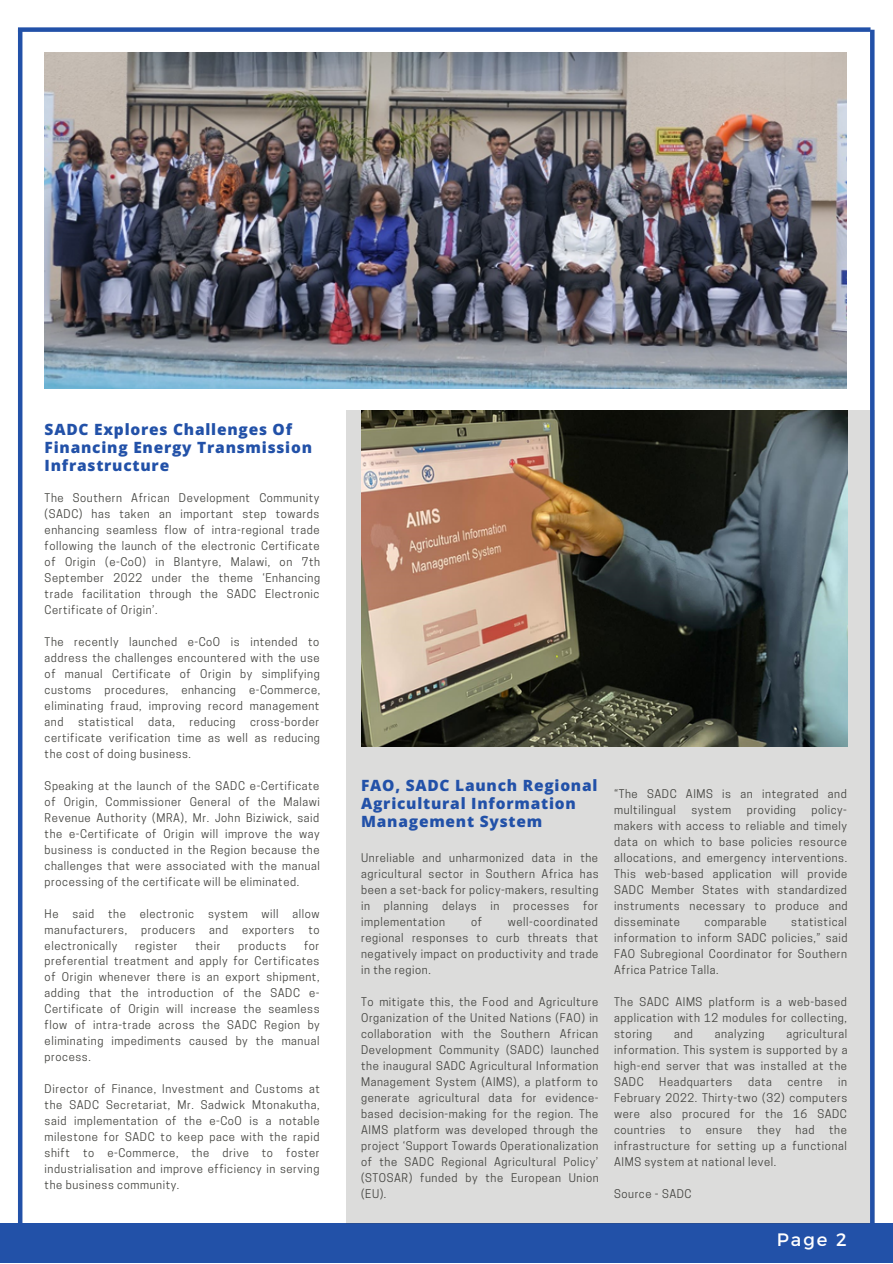
<style>
.page{position:relative;width:893px;height:1264px;background:#fff}
.page>*{position:absolute;margin:0;border:0;box-sizing:border-box;transform-origin:0 0}
.t1{font:18px "Montserrat";color:#fff}
.t2{font:800 15.45px/18px "Open Sans";letter-spacing:.05em;color:#2251a8}
.t3{font:11.25px/15.9px "Cooper Hewitt";letter-spacing:.05em;color:#444440;text-align:justify}
</style>
<div class="page">
<div style="left:0;top:1223px;width:892px;height:39px;background:#2251a8"></div>
<div style="left:345px;top:410px;width:529px;height:813px;background:#dcdcdb"></div>
<img style="left:45px;top:53px;width:801px;height:336px">
<img style="left:361px;top:410px;width:485px;height:336px">
<hr style="left:18px;top:30px;width:4px;height:1197px;background:#2251a8">
<hr style="left:870px;top:30px;width:4px;height:1197px;background:#2251a8">
<div style="left:18px;top:27px;width:852px;height:5px;background:#2251a8"></div>
<h2 class="t2" style="left:45px;top:420px;width:269px">SADC Explores Challenges Of<br>Financing Energy Transmission<br>Infrastructure</h2>
<p class="t3" style="left:45px;top:491px;width:277px">The Southern African Development Community (SADC) has taken an important step towards enhancing seamless flow of intra-regional trade following the launch of the electronic Certificate of Origin (e-CoO) in Blantyre, Malawi, on 7th September 2022 under the theme ‘Enhancing trade facilitation through the SADC Electronic Certificate of Origin’.</p>
<p class="t3" style="left:45px;top:635px;width:277px">The recently launched e-CoO is intended to address the challenges encountered with the use of manual Certificate of Origin by simplifying customs procedures, enhancing e-Commerce, eliminating fraud, improving record management and</p>
<p class="t3" style="left:45px;top:715px;width:277px;text-indent:205px">cross-border certificate verification time as well as reducing the cost of doing business.</p>
<p class="t3" style="left:45px;top:779px;width:277px">Speaking at the launch of the SADC e-Certificate of Origin, Commissioner General of the Malawi Revenue Authority (MRA), Mr. John Biziwick, said the e-Certificate of Origin will improve the way business is conducted in the Region because the challenges that were associated with the manual processing of the certificate will be eliminated.</p>
<p class="t3" style="left:45px;top:906px;width:276px">He said the electronic system will allow manufacturers, producers and exporters to electronically</p>
<p class="t3" style="left:78px;top:715px;width:57px">statistical</p>
<p class="t3" style="left:148px;top:715px;width:28px">data,</p>
<p class="t3" style="left:189px;top:715px;width:48px">reducing</p>
<p class="t3" style="left:45px;top:938px;width:276px;text-indent:259px">for preferential treatment and apply for Certificates of Origin whenever there is an export shipment, adding that the introduction of the SADC e-Certificate of Origin will increase the seamless flow of intra-trade across the SADC Region by eliminating impediments caused by the manual process.</p>
<p class="t3" style="left:45px;top:1082px;width:277px">Director of Finance, Investment and Customs at the SADC Secretariat, Mr. Sadwick Mtonakutha, said implementation of the e-CoO is a notable milestone for SADC to keep pace with the rapid shift to e-Commerce, the drive to foster industrialisation and improve efficiency in serving the business community.</p>
<p class="t3" style="left:135px;top:938px;width:44px">register</p>
<p class="t3" style="left:195px;top:938px;width:27px">their</p>
<p class="t3" style="left:238px;top:938px;width:50px">products</p>
<h2 class="t2" style="left:361px;top:776px;width:238px">FAO, SADC Launch Regional<br>Agricultural Information<br>Management System</h2>
<p class="t3" style="left:361px;top:851px;width:239px">Unreliable and unharmonized data in the agricultural sector in Southern Africa has been a set-back for policy-makers, resulting in planning delays in processes for implementation</p>
<p class="t3" style="left:471px;top:915px;width:12px">of</p>
<p class="t3" style="left:361px;top:915px;width:239px;text-indent:147px">well-coordinated regional responses to curb threats that negatively impact on productivity and trade in the region.</p>
<p class="t3" style="left:361px;top:995px;width:239px">To mitigate this, the Food and Agriculture Organization of the United Nations (FAO) in collaboration with the Southern African Development Community (SADC) launched the inaugural SADC Agricultural Information Management System (AIMS), a platform to generate agricultural data for evidence&shy;based decision-making for the region. The AIMS platform was developed through the project ‘Support Towards Operationalization of the SADC Regional Agricultural Policy’ (STOSAR) funded by the European Union (EU).</p>
<p class="t3" style="left:614px;top:787px;width:234px">“The SADC AIMS is an integrated and multilingual</p>
<p class="t3" style="left:614px;top:803px;width:235px;text-indent:197px">policy&shy;makers with access to reliable and timely data on which to base policies resource allocations, and emergency interventions.<br>This web-based application will provide SADC Member States with standardized instruments necessary to produce and disseminate</p>
<p class="t3" style="left:691px;top:803px;width:41px">system</p>
<p class="t3" style="left:746px;top:803px;width:51px">providing</p>
<p class="t3" style="left:614px;top:915px;width:235px;text-indent:177px">statistical information to inform SADC policies,” said FAO Subregional Coordinator for Southern Africa Patrice Talla.</p>
<p class="t3" style="left:614px;top:995px;width:234px">The SADC AIMS platform is a web-based application with 12 modules for collecting, storing</p>
<p class="t3" style="left:704px;top:915px;width:64px">comparable</p>
<p class="t3" style="left:614px;top:1027px;width:235px;text-indent:172px">agricultural information. This system is supported by a high-end server that was installed at the SADC</p>
<p class="t3" style="left:674px;top:1027px;width:20px">and</p>
<p class="t3" style="left:714px;top:1027px;width:51px">analyzing</p>
<p class="t3" style="left:659px;top:1074px;width:75px">Headquarters</p>
<p class="t3" style="left:748px;top:1074px;width:25px">data</p>
<p class="t3" style="left:787px;top:1074px;width:37px">centre</p>
<p class="t3" style="left:614px;top:1074px;width:235px;text-indent:224px">in February 2022. Thirty-two (32) computers were also procured for the 16 SADC countries</p>
<p class="t3" style="left:614px;top:1122px;width:234px;text-indent:215px">the infrastructure for setting up a functional AIMS system at national level.</p>
<p class="t3" style="left:614px;top:1186px;width:79px">Source - SADC</p>
<p class="t3" style="left:680px;top:1122px;width:13px">to</p>
<p class="t3" style="left:705px;top:1122px;width:38px">ensure</p>
<p class="t3" style="left:757px;top:1122px;width:25px">they</p>
<p class="t3" style="left:795px;top:1122px;width:20px">had</p>
<h1 class="t1" style="left:776px;top:1227px;width:71px">Page 2</h1>
</div>
